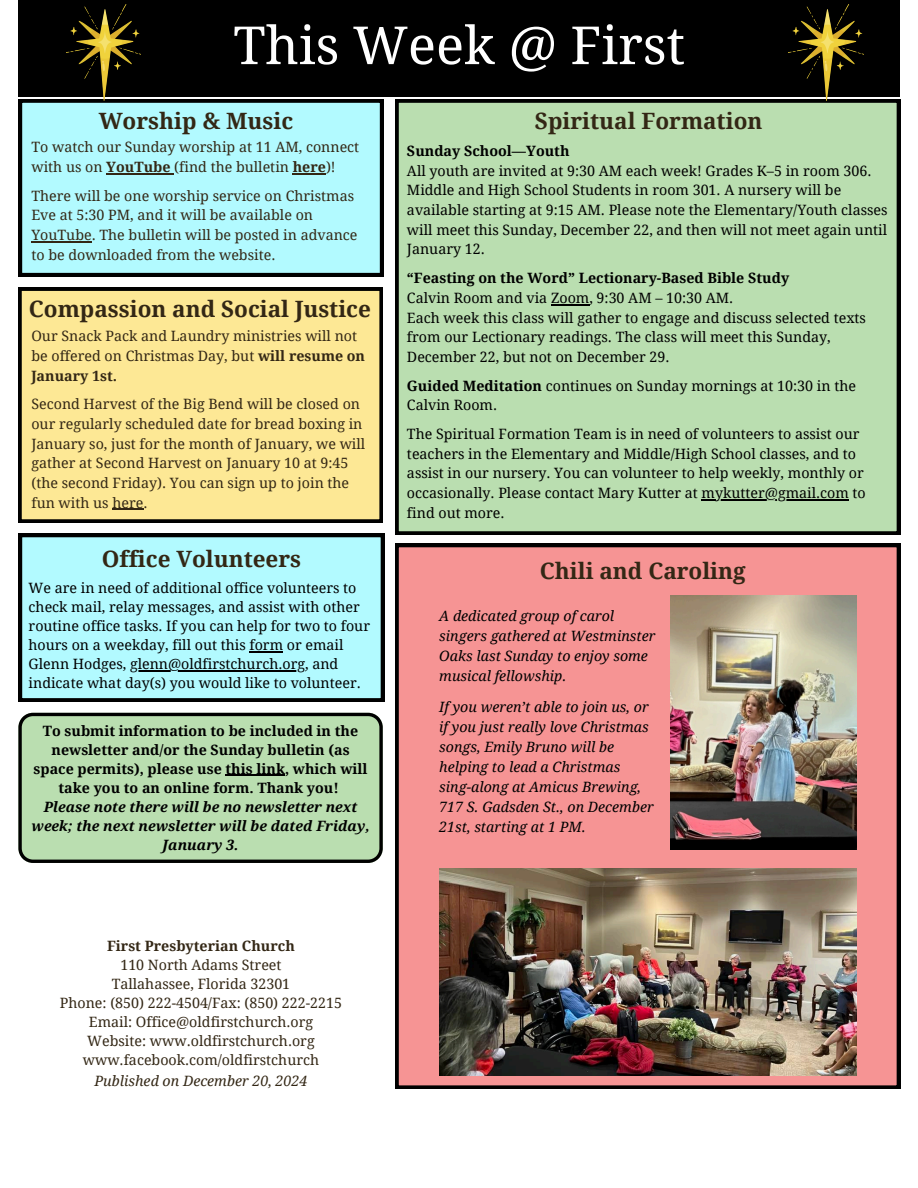
<style>
.page{position:relative;width:918px;height:1188px;background:#fff}
.page>*{position:absolute;margin:0;border:0;box-sizing:border-box;transform-origin:0 0}
.t1{font:52.5px "Droid Serif";color:#fff}
.t2{font:700 22.5px "Droid Serif";color:#332715}
.t3{font:14.25px/19.6px "Droid Serif";color:#000}
.t4{font:14.25px/19.6px "Droid Serif";color:#332715}
.t5{font:700 14.25px/19.2px "Droid Serif";color:#000;text-align:center}
.t6{font:italic 14.25px/20px "Droid Serif";color:#000}
.t7{font:italic 14.25px "Droid Serif";color:#332715}
.t8{font:700 14.25px "Droid Serif";color:#332715}
.s1{font-weight:700}
.s2{font-style:italic}
</style>
<div class="page">
<div style="left:18px;top:0;width:882px;height:96px;background:#000"></div>
<div style="left:19px;top:99px;width:364px;height:177px;background:#b2faff"></div>
<hr style="left:106px;top:173px;width:65px;height:1px;background:#332715">
<hr style="left:293px;top:173px;width:33px;height:1px;background:#332715">
<hr style="left:31px;top:241px;width:61px;height:1px;background:#332715">
<div style="left:395px;top:99px;width:505px;height:436px;background:#badeb0"></div>
<hr style="left:551px;top:304px;width:38px;height:1px;background:#000">
<hr style="left:702px;top:499px;width:147px;height:1px;background:#000">
<div style="left:18px;top:288px;width:365px;height:235px;background:#fde895"></div>
<hr style="left:112px;top:509px;width:31px;height:1px;background:#332715">
<svg style="left:18px;top:713px;width:365px;height:150px"></svg>
<hr style="left:226px;top:775px;width:59px;height:1px;background:#000">
<img style="left:789px;top:5px;width:74px;height:95px">
<div style="left:395px;top:544px;width:505px;height:544px;background:#f69494"></div>
<img style="left:671px;top:595px;width:185px;height:255px">
<img style="left:439px;top:869px;width:418px;height:207px">
<img style="left:67px;top:5px;width:74px;height:95px">
<div style="left:19px;top:534px;width:365px;height:168px;background:#b2faff"></div>
<hr style="left:249px;top:651px;width:34px;height:1px;background:#000">
<hr style="left:130px;top:670px;width:175px;height:1px;background:#000">
<h1 class="t1" style="left:233px;top:15px;width:453px">This Week @ First</h1>
<h2 class="t2" style="left:99px;top:108px;width:196px">Worship &amp; Music</h2>
<p class="t2" style="left:535px;top:108px;width:229px">Spiritual Formation</p>
<p class="t5" style="left:407px;top:142px;width:164px">Sunday School—Youth</p>
<h2 class="t3" style="left:407px;top:161px;width:482px">All youth are invited at 9:30 AM each week! Grades K–5 in room 306.<br>Middle and High School Students in room 301. A nursery will be available starting at 9:15 AM. Please note the Elementary/Youth classes will meet this Sunday, December 22, and then will not meet again until January 12.</h2>
<p class="t5" style="left:407px;top:269px;width:384px">“Feasting on the Word” Lectionary-Based Bible Study</p>
<p class="t3" style="left:407px;top:288px;width:328px">Calvin Room and via Zoom, 9:30 AM – 10:30 AM.</p>
<p class="t3" style="left:407px;top:308px;width:461px">Each week this class will gather to engage and discuss selected texts from our Lectionary readings. The class will meet this Sunday,<br>December 22, but not on December 29.</p>
<p class="t3" style="left:407px;top:376px;width:451px"><span class="s1">Guided Meditation</span> continues on Sunday mornings at 10:30 in the<br>Calvin Room.</p>
<p class="t3" style="left:407px;top:424px;width:460px">The Spiritual Formation Team is in need of volunteers to assist our teachers in the Elementary and Middle/High School classes, and to assist in our nursery. You can volunteer to help weekly, monthly or occasionally. Please contact Mary Kutter at mykutter@gmail.com to</p>
<p class="t3" style="left:407px;top:503px;width:99px">find out more.</p>
<p class="t4" style="left:31px;top:138px;width:329px">To watch our Sunday worship at 11 AM, connect with us on <span class="s1">YouTube</span> (find the bulletin <span class="s1">here</span>)!</p>
<p class="t4" style="left:31px;top:186px;width:328px">There will be one worship service on Christmas Eve at 5:30 PM, and it will be available on YouTube. The bulletin will be posted in advance to be downloaded from the website.</p>
<p class="t2" style="left:29px;top:296px;width:344px">Compassion and Social Justice</p>
<p class="t4" style="left:31px;top:326px;width:335px">Our Snack Pack and Laundry ministries will not be offered on Christmas Day, but <span class="s1">will resume on<br>January 1st.</span></p>
<h2 class="t4" style="left:31px;top:394px;width:335px">Second Harvest of the Big Bend will be closed on our regularly scheduled date for bread boxing in January so, just for the month of January, we will gather at Second Harvest on January 10 at 9:45 (the second Friday). You can sign up to join the fun with us here.</h2>
<p class="t2" style="left:102px;top:546px;width:201px">Office Volunteers</p>
<p class="t3" style="left:29px;top:578px;width:343px;line-height:19.2px">We are in need of additional office volunteers to check mail, relay messages, and assist with other routine office tasks. If you can help for two to four hours on a weekday, fill out this form or email Glenn Hodges, glenn@oldfirstchurch.org, and</p>
<p class="t3" style="left:29px;top:673px;width:334px">indicate what day(s) you would like to volunteer.</p>
<p class="t5" style="left:32px;top:721px;width:339px">To submit information to be included in the newsletter and/or the Sunday bulletin (as space permits), please use this link, which will take you to an online form. Thank you!<br><span class="s2">Please note there will be no newsletter next week; the next newsletter will be dated Friday, January 3.</span></p>
<p class="t8" style="left:107px;top:937px;width:189px">First Presbyterian Church</p>
<p class="t4" style="left:120px;top:955px;width:163px">110 North Adams Street</p>
<p class="t4" style="left:112px;top:974px;width:180px">Tallahassee, Florida 32301</p>
<p class="t4" style="left:60px;top:993px;width:284px">Phone: (850) 222-4504/Fax: (850) 222-2215</p>
<h3 class="t4" style="left:89px;top:1012px;width:226px">Email: Office@oldfirstchurch.org</h3>
<p class="t4" style="left:87px;top:1031px;width:229px">Website: www.oldfirstchurch.org</p>
<p class="t4" style="left:83px;top:1051px;width:238px">www.facebook.com/oldfirstchurch</p>
<p class="t7" style="left:95px;top:1072px;width:214px">Published on December 20, 2024</p>
<h2 class="t2" style="left:540px;top:558px;width:207px">Chili and Caroling</h2>
<p class="t6" style="left:439px;top:607px;width:218px">A dedicated group of carol singers gathered at Westminster<br>Oaks last Sunday to enjoy some musical fellowship.</p>
<h2 class="t6" style="left:439px;top:697px;width:216px">If you weren’t able to join us, or if you just really love Christmas songs, Emily Bruno will be helping to lead a Christmas sing-along at Amicus Brewing,<br>717 S. Gadsden St., on December<br>21st, starting at 1 PM.</h2>
</div>
